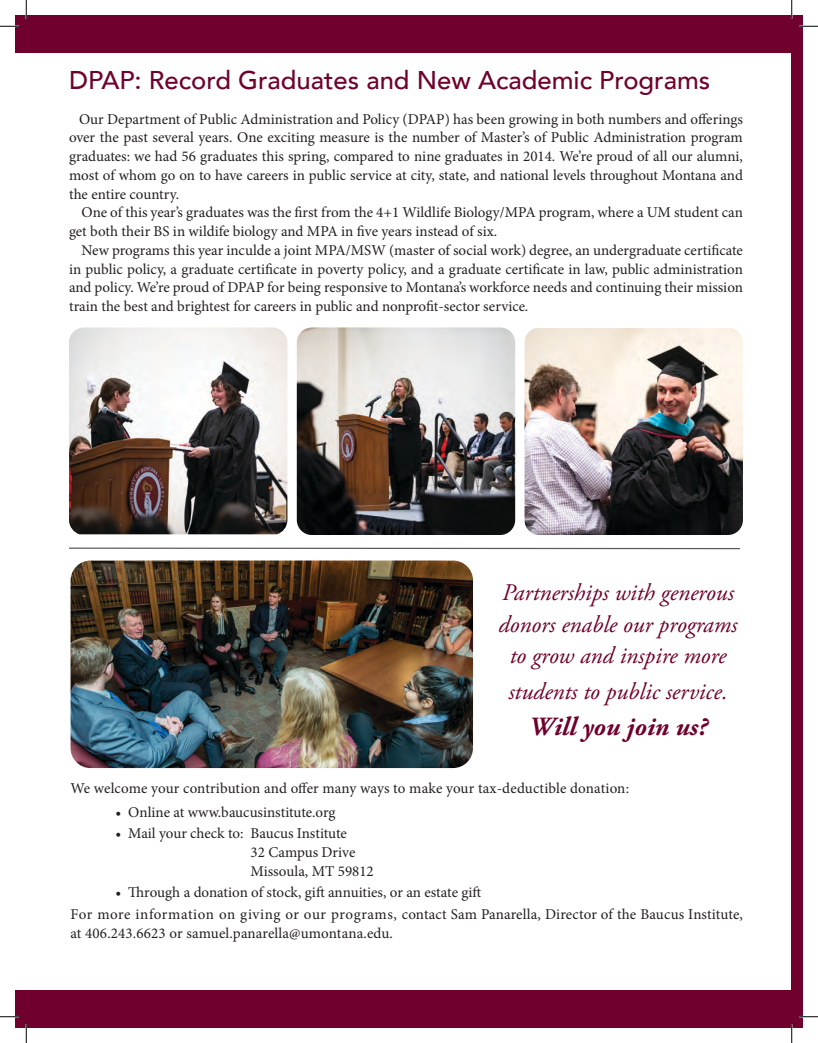
<style>
.page{position:relative;width:818px;height:1043px;background:#fff}
.page>*{position:absolute;margin:0;border:0;box-sizing:border-box;transform-origin:0 0}
.t1{font:italic 700 26.25px "Adobe Garamond Pro";color:#70002d}
.t2{font:500 25.62px "Avenir";color:#70002d}
.t3{font:italic 23.75px/31.2px "Adobe Garamond Pro";color:#70002d;text-align:center}
.t4{font:15px/18.8px "Minion Pro";color:#231f20}
</style>
<div class="page">
<svg style="left:69px;top:547px;width:671px;height:3px"></svg>
<img style="left:71px;top:560px;width:402px;height:208px">
<img style="left:69px;top:327px;width:218px;height:207px">
<img style="left:297px;top:327px;width:218px;height:208px">
<img style="left:524px;top:328px;width:218px;height:207px">
<div style="left:15px;top:15px;width:787px;height:38px;background:#70002d"></div>
<div style="left:15px;top:990px;width:787px;height:38px;background:#70002d"></div>
<div style="left:791px;top:15px;width:11px;height:1013px;background:#70002d"></div>
<svg style="left:0;top:25px;width:19px;height:2px"></svg>
<svg style="left:799px;top:25px;width:19px;height:2px"></svg>
<svg style="left:0;top:1015px;width:19px;height:2px"></svg>
<svg style="left:799px;top:1015px;width:19px;height:2px"></svg>
<svg style="left:25px;top:0;width:2px;height:19px"></svg>
<svg style="left:25px;top:1024px;width:2px;height:18px"></svg>
<svg style="left:790px;top:0;width:2px;height:19px"></svg>
<svg style="left:790px;top:1024px;width:2px;height:18px"></svg>
<h2 class="t2" style="left:69px;top:58px;width:642px">DPAP: Record Graduates and New Academic Programs</h2>
<p class="t4" style="left:69px;top:109px;width:675px;text-align:justify;text-indent:10px">Our Department of Public Administration and Policy (DPAP) has been growing in both numbers and offerings over the past several years. One exciting measure is the number of Master’s of Public Administration program graduates: we had 56 graduates this spring, compared to nine graduates in 2014. We’re proud of all our alumni, most of whom go on to have careers in public service at city, state, and national levels throughout Montana and the entire country.</p>
<p class="t4" style="left:69px;top:203px;width:675px;text-indent:12px">One of this year’s graduates was the first from the 4+1 Wildlife Biology/MPA program, where a UM student can get both their BS in wildife biology and MPA in five years instead of six.</p>
<p class="t4" style="left:69px;top:241px;width:675px;text-align:justify;text-indent:12px">New programs this year inculde a joint MPA/MSW (master of social work) degree, an undergraduate certificate in public policy, a graduate certificate in poverty policy, and a graduate certificate in law, public administration and policy. We’re proud of DPAP for being responsive to Montana’s workforce needs and continuing their mission train the best and brightest for careers in public and nonprofit-sector service.</p>
<h3 class="t3" style="left:498px;top:577px;width:240px">Partnerships with generous donors enable our programs to grow and inspire more</h3>
<h3 class="t3" style="left:508px;top:676px;width:221px">students to public service.</h3>
<h1 class="t1" style="left:528px;top:712px;width:180px">Will you join us?</h1>
<p class="t4" style="left:71px;top:779px;width:560px">We welcome your contribution and offer many ways to make your tax-deductible donation:</p>
<p class="t4" style="left:116px;top:802px;width:221px">• Online at www.baucusinstitute.org</p>
<p class="t4" style="left:250px;top:824px;width:125px;text-indent:-135px">• Mail your check to: Baucus Institute<br>32 Campus Drive<br>Missoula, MT 59812</p>
<p class="t4" style="left:71px;top:880px;width:674px;line-height:22.5px;text-indent:45px">• Through a donation of stock, gift annuities, or an estate gift<br>For more information on giving or our programs, contact Sam Panarella, Director of the Baucus Institute,</p>
<p class="t4" style="left:71px;top:924px;width:324px">at 406.243.6623 or samuel.panarella@umontana.edu.</p>
</div>
